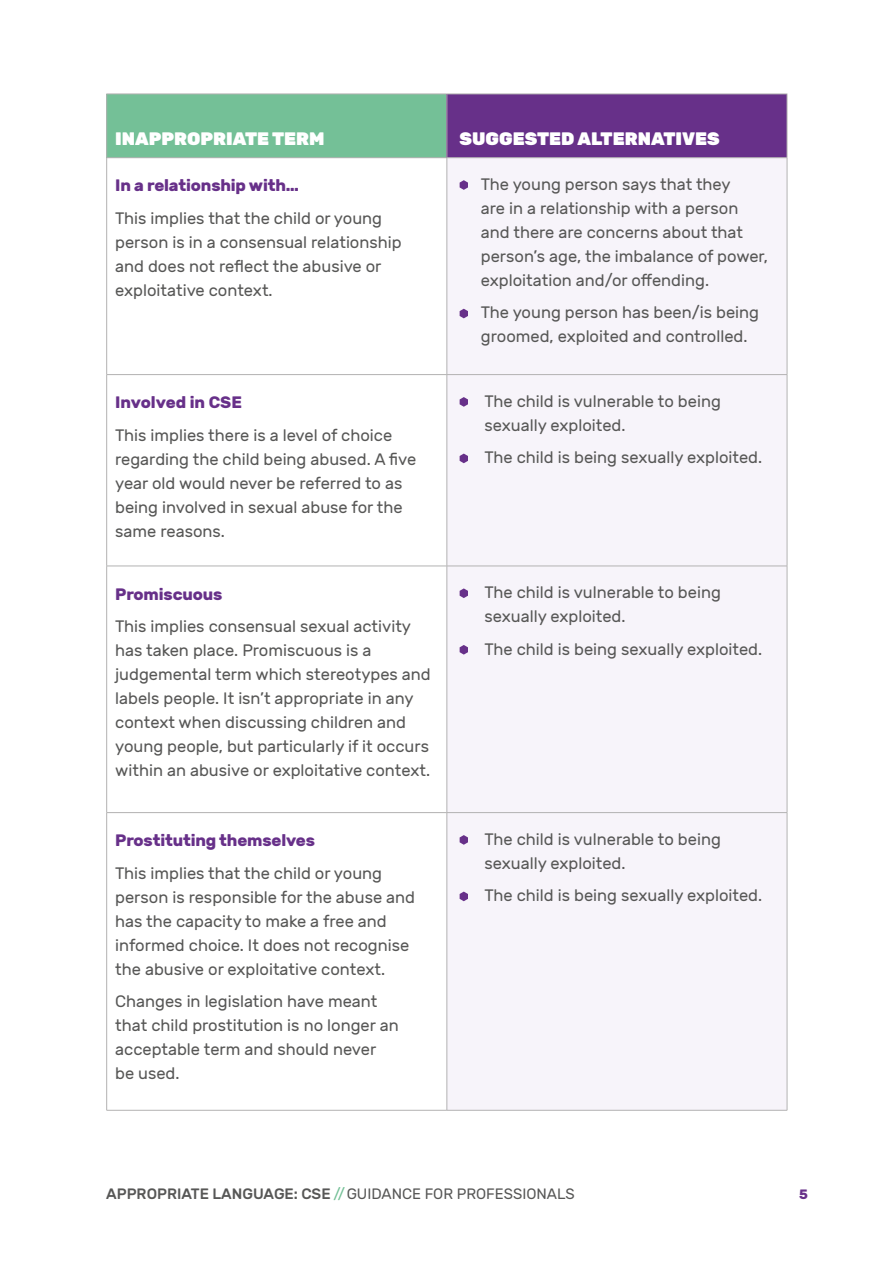
<style>
.page{position:relative;width:893px;height:1263px;background:#fff}
.page>*{position:absolute;margin:0;border:0;box-sizing:border-box;transform-origin:0 0}
.t1{font:900 18px "Rubik";color:#fff}
.t2{font:16.5px/24px "Rubik";color:#575756}
.t3{font:700 16.5px "Rubik";letter-spacing:-.01em;color:#673089}
.t4{font:15px "Rubik";color:#575756}
.t5{font:700 13.5px "Rubik";color:#673089}
.s1{font-weight:500}
.s2{color:#74c097}
</style>
<div class="page">
<div style="left:107px;top:94px;width:340px;height:64px;background:#74c097"></div>
<div style="left:447px;top:94px;width:340px;height:64px;background:#673089"></div>
<div style="left:448px;top:158px;width:339px;height:952px;background:#f7f4fa"></div>
<hr style="left:106px;top:94px;width:341px;height:1px;background:#b3b2b2">
<hr style="left:106px;top:94px;width:1px;height:64px;background:#b3b2b2">
<hr style="left:447px;top:94px;width:340px;height:1px;background:#b3b2b2">
<hr style="left:446px;top:94px;width:1px;height:64px;background:#b3b2b2">
<hr style="left:787px;top:94px;width:1px;height:64px;background:#b3b2b2">
<hr style="left:106px;top:157px;width:341px;height:1px;background:#b3b2b2">
<hr style="left:106px;top:158px;width:1px;height:216px;background:#b3b2b2">
<hr style="left:447px;top:157px;width:340px;height:1px;background:#b3b2b2">
<hr style="left:447px;top:158px;width:1px;height:216px;background:#b3b2b2">
<hr style="left:787px;top:158px;width:1px;height:216px;background:#b3b2b2">
<hr style="left:106px;top:374px;width:341px;height:1px;background:#b3b2b2">
<hr style="left:106px;top:375px;width:1px;height:191px;background:#b3b2b2">
<hr style="left:447px;top:374px;width:340px;height:1px;background:#b3b2b2">
<hr style="left:447px;top:375px;width:1px;height:191px;background:#b3b2b2">
<hr style="left:787px;top:375px;width:1px;height:191px;background:#b3b2b2">
<hr style="left:106px;top:566px;width:341px;height:1px;background:#b3b2b2">
<hr style="left:106px;top:566px;width:1px;height:246px;background:#b3b2b2">
<hr style="left:447px;top:566px;width:340px;height:1px;background:#b3b2b2">
<hr style="left:447px;top:566px;width:1px;height:246px;background:#b3b2b2">
<hr style="left:787px;top:566px;width:1px;height:246px;background:#b3b2b2">
<hr style="left:106px;top:812px;width:341px;height:1px;background:#b3b2b2">
<hr style="left:106px;top:813px;width:1px;height:297px;background:#b3b2b2">
<hr style="left:447px;top:812px;width:340px;height:1px;background:#b3b2b2">
<hr style="left:447px;top:813px;width:1px;height:297px;background:#b3b2b2">
<hr style="left:787px;top:813px;width:1px;height:297px;background:#b3b2b2">
<hr style="left:106px;top:1110px;width:341px;height:1px;background:#b3b2b2">
<hr style="left:447px;top:1110px;width:340px;height:1px;background:#b3b2b2">
<svg style="left:460px;top:180px;width:8px;height:10px"></svg>
<svg style="left:460px;top:309px;width:8px;height:9px"></svg>
<svg style="left:460px;top:397px;width:8px;height:10px"></svg>
<svg style="left:460px;top:454px;width:8px;height:9px"></svg>
<svg style="left:460px;top:588px;width:8px;height:10px"></svg>
<svg style="left:460px;top:645px;width:8px;height:10px"></svg>
<svg style="left:460px;top:835px;width:8px;height:10px"></svg>
<svg style="left:460px;top:891px;width:8px;height:10px"></svg>
<p class="t1" style="left:115px;top:128px;width:211px">INAPPROPRIATE TERM</p>
<p class="t1" style="left:460px;top:128px;width:262px">SUGGESTED ALTERNATIVES</p>
<p class="t3" style="left:115px;top:176px;width:185px">In a relationship with…</p>
<p class="t2" style="left:115px;top:207px;width:288px">This implies that the child or young person is in a consensual relationship and does not reflect the abusive or exploitative context.</p>
<p class="t2" style="left:481px;top:173px;width:289px">The young person says that they<br>are in a relationship with a person and there are concerns about that person’s age, the imbalance of power, exploitation and/or offending.</p>
<p class="t2" style="left:481px;top:301px;width:280px">The young person has been/is being groomed, exploited and controlled.</p>
<p class="t3" style="left:115px;top:393px;width:128px">Involved in CSE</p>
<p class="t2" style="left:115px;top:424px;width:303px">This implies there is a level of choice regarding the child being abused. A five year old would never be referred to as being involved in sexual abuse for the same reasons.</p>
<p class="t3" style="left:115px;top:584px;width:109px">Promiscuous</p>
<p class="t2" style="left:115px;top:615px;width:317px">This implies consensual sexual activity has taken place. Promiscuous is a judgemental term which stereotypes and labels people. It isn’t appropriate in any context when discussing children and young people, but particularly if it occurs within an abusive or exploitative context.</p>
<p class="t3" style="left:115px;top:831px;width:201px">Prostituting themselves</p>
<p class="t2" style="left:115px;top:861px;width:301px">This implies that the child or young person is responsible for the abuse and has the capacity to make a free and informed choice. It does not recognise the abusive or exploitative context.</p>
<p class="t2" style="left:115px;top:990px;width:285px">Changes in legislation have meant that child prostitution is no longer an acceptable term and should never be used.</p>
<p class="t2" style="left:484px;top:389px;width:238px">The child is vulnerable to being sexually exploited.</p>
<p class="t2" style="left:484px;top:446px;width:279px">The child is being sexually exploited.</p>
<p class="t2" style="left:484px;top:581px;width:238px">The child is vulnerable to being sexually exploited.</p>
<p class="t2" style="left:484px;top:637px;width:279px">The child is being sexually exploited.</p>
<p class="t2" style="left:484px;top:827px;width:238px">The child is vulnerable to being sexually exploited.</p>
<p class="t2" style="left:484px;top:884px;width:279px">The child is being sexually exploited.</p>
<p class="t4" style="left:106px;top:1186px;width:470px"><span class="s1">APPROPRIATE LANGUAGE: CSE</span> <span class="s2">//</span>GUIDANCE FOR PROFESSIONALS</p>
<p class="t5" style="left:799px;top:1186px;width:10px">5</p>
</div>
